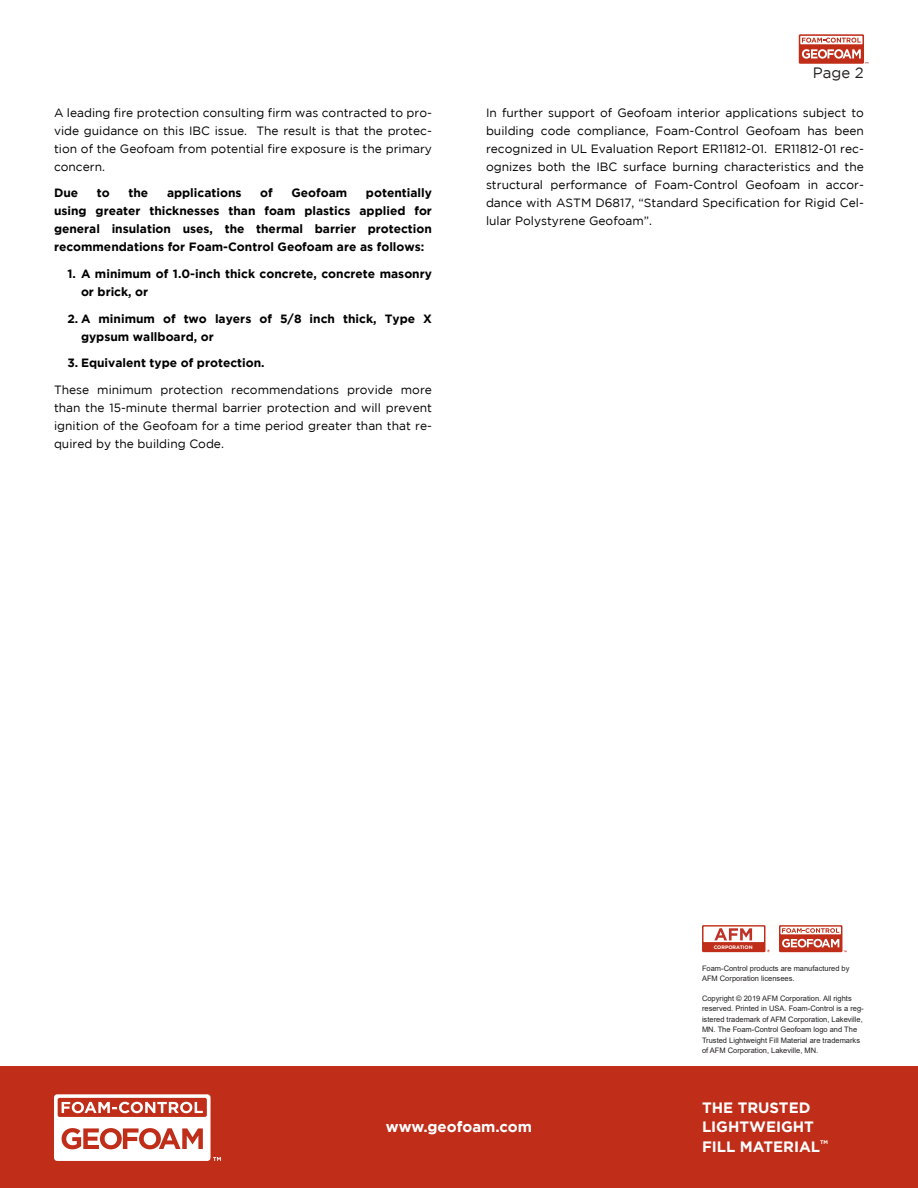
<style>
.page{position:relative;width:918px;height:1188px;background:#fff}
.page>*{position:absolute;margin:0;border:0;box-sizing:border-box;transform-origin:0 0}
.Control__Not_Comprom{font:700 15px/19.5px "Gotham";color:#fff}
.Body_Subhead{font:700 15px "Gotham";color:#fff}
.Page_Number{font:15px "Gotham";color:#231f20}
.Technical_Bulletin_B{font:12px/18px "Gotham";color:#000;text-align:justify}
.Technical_Bulletin_B-2{font:700 12px/18px "Gotham";color:#000}
.Body_Copy{font:7.5px/10.5px "Arial";color:#231f20}
.Control__Not_Comprom-2{font:700 5.25px "Gotham";color:#fff}
.t1{font:700 4.95px "Gotham";color:#fff}
</style>
<div class="page">
<div style="left:0;top:1066px;width:918px;height:122px;background:#c02d19"></div>
<svg style="left:54px;top:1094px;width:167px;height:67px"></svg>
<div style="left:779px;top:925px;width:63px;height:27px;background:linear-gradient(to right,#c02d19,#c02d19)"></div>
<div style="left:780px;top:927px;width:61px;height:7px;background:#fff"></div>
<svg style="left:782px;top:928px;width:57px;height:5px"></svg>
<svg style="left:782px;top:939px;width:65px;height:13px"></svg>
<div style="left:702px;top:925px;width:63px;height:27px;background:linear-gradient(to right,#c02d19,#c02d19)"></div>
<div style="left:704px;top:927px;width:60px;height:15px;background:#fff"></div>
<svg style="left:714px;top:928px;width:38px;height:12px"></svg>
<svg style="left:799px;top:34px;width:65px;height:30px"></svg>
<svg style="left:800px;top:36px;width:62px;height:8px"></svg>
<svg style="left:802px;top:38px;width:59px;height:5px"></svg>
<svg style="left:802px;top:49px;width:66px;height:15px"></svg>
<p class="Technical_Bulletin_B" style="left:54px;top:103px;width:380px">A leading fire protection consulting firm was contracted to pro&shy;vide guidance on this IBC issue. The result is that the protec&shy;tion of the Geofoam from potential fire exposure is the primary concern.</p>
<p class="Technical_Bulletin_B-2" style="left:54px;top:184px;width:26px">Due</p>
<p class="Technical_Bulletin_B-2" style="left:97px;top:184px;width:14px">to</p>
<p class="Technical_Bulletin_B-2" style="left:129px;top:184px;width:21px">the</p>
<p class="Technical_Bulletin_B-2" style="left:167px;top:184px;width:76px">applications</p>
<p class="Technical_Bulletin_B-2" style="left:260px;top:184px;width:14px">of</p>
<p class="Technical_Bulletin_B-2" style="left:292px;top:184px;width:57px">Geofoam</p>
<p class="Technical_Bulletin_B-2" style="left:54px;top:184px;width:380px;text-align:justify;text-indent:312px">potentially using greater thicknesses than foam plastics applied for general insulation uses, the thermal barrier protection recommendations for Foam-Control Geofoam are as follows:</p>
<p class="Technical_Bulletin_B-2" style="left:81px;top:264px;width:353px;text-indent:-14px">1. A minimum of 1.0-inch thick concrete, concrete masonry or brick, or</p>
<p class="Technical_Bulletin_B-2" style="left:81px;top:309px;width:353px;text-indent:-14px">2. A minimum of two layers of 5/8 inch thick, Type X gypsum wallboard, or</p>
<p class="Technical_Bulletin_B-2" style="left:68px;top:354px;width:199px">3. Equivalent type of protection.</p>
<p class="Technical_Bulletin_B" style="left:54px;top:381px;width:380px">These minimum protection recommendations provide more than the 15-minute thermal barrier protection and will prevent ignition of the Geofoam for a time period greater than that re&shy;quired by the building Code.</p>
<p class="Page_Number" style="left:813px;top:65px;width:52px">Page 2</p>
<p class="Technical_Bulletin_B" style="left:486px;top:103px;width:380px">In further support of Geofoam interior applications subject to building code compliance, Foam-Control Geofoam has been recognized in UL Evaluation Report ER11812-01. ER11812-01 rec&shy;ognizes both the IBC surface burning characteristics and the structural performance of Foam-Control Geofoam in accor&shy;dance with ASTM D6817, “Standard Specification for Rigid Cel&shy;lular Polystyrene Geofoam”.</p>
<p class="t1" style="left:714px;top:944px;width:41px">CORPORATION</p>
<p class="Body_Copy" style="left:702px;top:963px;width:149px">Foam-Control products are manufactured by<br>AFM Corporation licensees.</p>
<p class="Body_Copy" style="left:702px;top:993px;width:163px">Copyright © 2019 AFM Corporation. All rights reserved. Printed in USA. Foam-Control is a reg&shy;istered trademark of AFM Corporation, Lakeville, MN. The Foam-Control Geofoam logo and The Trusted Lightweight Fill Material are trademarks of AFM Corporation, Lakeville, MN.</p>
<p class="Body_Subhead" style="left:386px;top:1118px;width:148px">www.geofoam.com</p>
<p class="Control__Not_Comprom" style="left:702px;top:1097px;width:120px">THE TRUSTED<br>LIGHTWEIGHT<br>FILL MATERIAL</p>
<p class="Control__Not_Comprom-2" style="left:820px;top:1139px;width:9px">TM</p>
</div>
